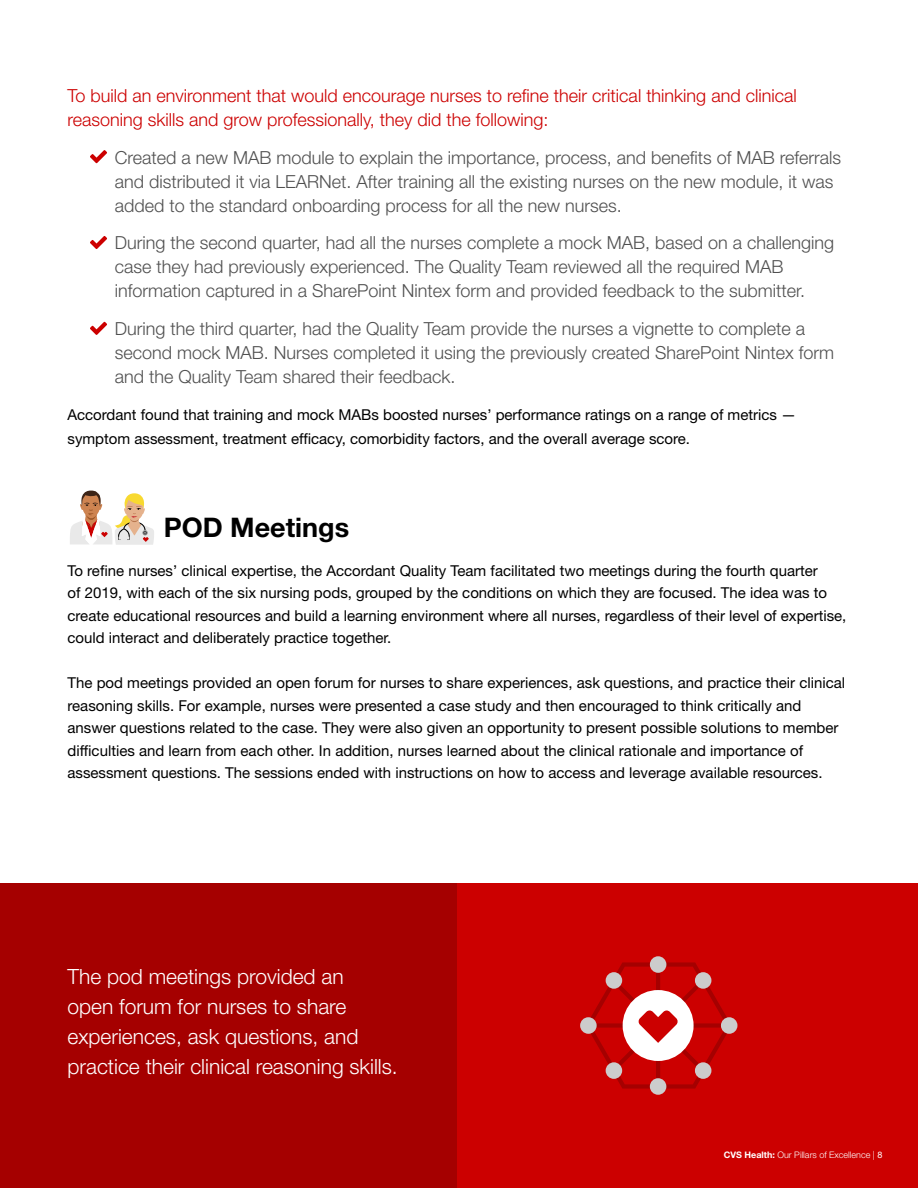
<style>
.page{position:relative;width:918px;height:1188px;background:#fff}
.page>*{position:absolute;margin:0;border:0;box-sizing:border-box;transform-origin:0 0}
.t1{font:700 27px "Helvetica Neue LT Std";color:#000}
.t2{font:300 21px/30px "Helvetica Neue LT Std";color:#fff}
.t3{font:300 18px/24px "Helvetica Neue LT Std";color:#505050}
.t4{font:300 18px/24px "Helvetica Neue LT Std";color:#c00}
.t5{font:15px/22.5px "Helvetica Neue LT Std";color:#000}
.t6{font:300 9px "Helvetica Neue LT Std";color:#fff}
.s1{font-weight:700}
.s2{font-weight:400}
</style>
<div class="page">
<div style="left:0;top:884px;width:459px;height:304px;background:#a50000"></div>
<div style="left:458px;top:884px;width:460px;height:304px;background:#c00"></div>
<svg style="left:580px;top:956px;width:157px;height:139px"></svg>
<svg style="left:70px;top:490px;width:84px;height:55px"></svg>
<svg style="left:90px;top:322px;width:17px;height:13px"></svg>
<svg style="left:90px;top:150px;width:17px;height:13px"></svg>
<svg style="left:90px;top:236px;width:17px;height:13px"></svg>
<p class="t4" style="left:68px;top:83px;width:731px">To build an environment that would encourage nurses to refine their critical thinking and clinical reasoning skills and grow professionally, they did the following:</p>
<p class="t3" style="left:115px;top:145px;width:728px">Created a new MAB module to explain the importance, process, and benefits of MAB referrals and distributed it via LEARNet. After training all the existing nurses on the new module, it was added to the standard onboarding process for all the new nurses.</p>
<p class="t3" style="left:115px;top:230px;width:721px">During the second quarter, had all the nurses complete a mock MAB, based on a challenging case they had previously experienced. The Quality Team reviewed all the required MAB information captured in a SharePoint Nintex form and provided feedback to the submitter.</p>
<p class="t3" style="left:115px;top:316px;width:721px">During the third quarter, had the Quality Team provide the nurses a vignette to complete a second mock MAB. Nurses completed it using the previously created SharePoint Nintex form and the Quality Team shared their feedback.</p>
<p class="t5" style="left:68px;top:403px;width:730px;line-height:24px">Accordant found that training and mock MABs boosted nurses’ performance ratings on a range of metrics — symptom assessment, treatment efficacy, comorbidity factors, and the overall average score.</p>
<h1 class="t1" style="left:164px;top:510px;width:187px">POD Meetings</h1>
<p class="t5" style="left:68px;top:559px;width:780px">To refine nurses’ clinical expertise, the Accordant Quality Team facilitated two meetings during the fourth quarter<br>of 2019, with each of the six nursing pods, grouped by the conditions on which they are focused. The idea was to create educational resources and build a learning environment where all nurses, regardless of their level of expertise, could interact and deliberately practice together.</p>
<p class="t5" style="left:68px;top:671px;width:779px">The pod meetings provided an open forum for nurses to share experiences, ask questions, and practice their clinical reasoning skills. For example, nurses were presented a case study and then encouraged to think critically and answer questions related to the case. They were also given an opportunity to present possible solutions to member difficulties and learn from each other. In addition, nurses learned about the clinical rationale and importance of assessment questions. The sessions ended with instructions on how to access and leverage available resources.</p>
<h2 class="t2" style="left:68px;top:961px;width:332px">The pod meetings provided an<br>open forum for nurses to share experiences, ask questions, and practice their clinical reasoning skills.</h2>
<p class="t6" style="left:724px;top:1149px;width:160px"><span class="s1">CVS Health:</span> Our Pillars of Excellence | <span class="s2">8</span></p>
</div>
